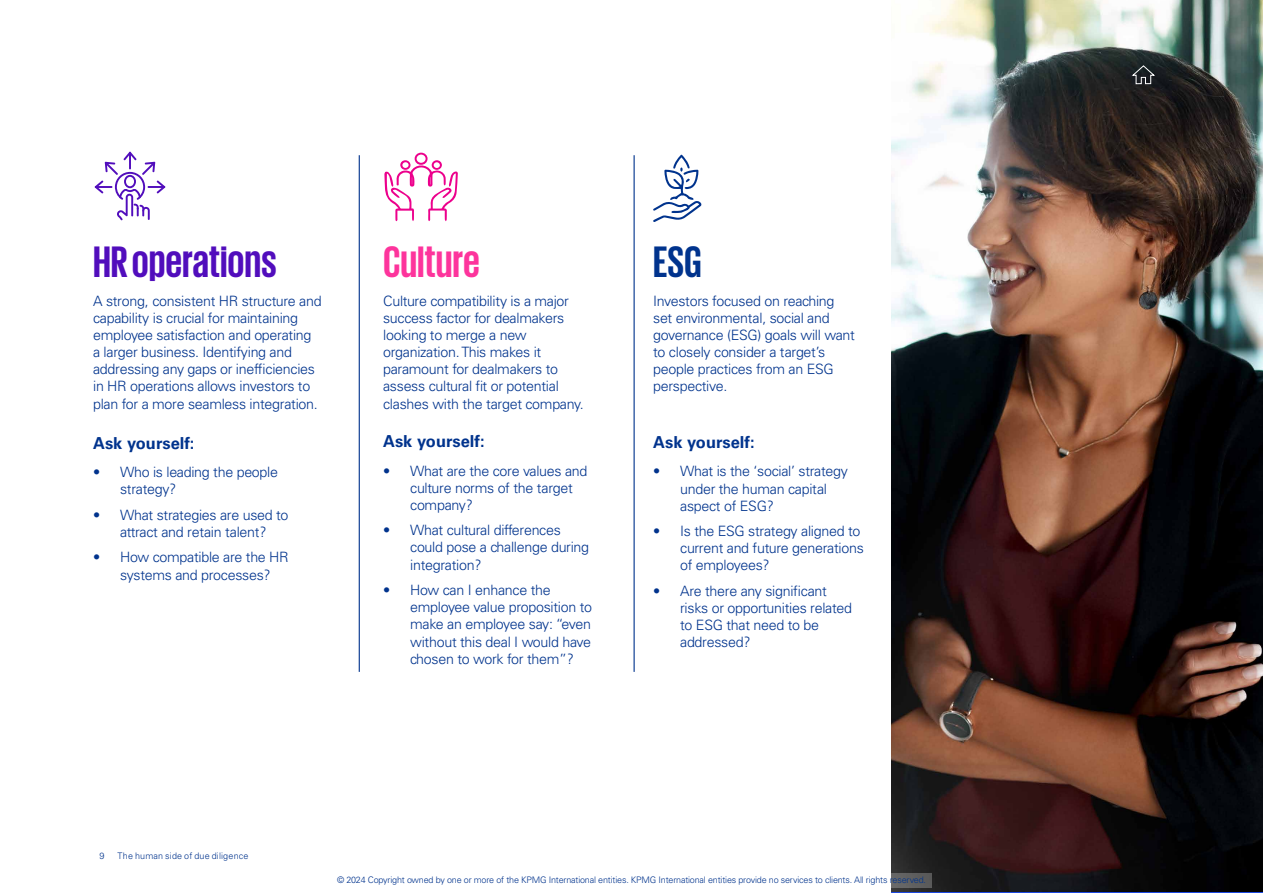
<style>
.page{position:relative;width:1263px;height:893px;background:#fff}
.page>*{position:absolute;margin:0;border:0;box-sizing:border-box;transform-origin:0 0}
.t1{font:700 45px "KPMG";color:#510dbc}
.t2{font:700 45px "KPMG";color:#fd349c}
.t3{font:700 45px "KPMG";color:#00338d}
.t4{font:700 16.5px "Univers LT Std";color:#01338d}
.t5{font:300 14.25px/17.1px "Univers LT Std";letter-spacing:-.02em;color:#01338d}
.t6{font:300 9px "Univers LT Std";letter-spacing:-.02em;color:#00338d}
.t7{font:300 9px "Univers LT Std";letter-spacing:.02em;color:#01338d}
</style>
<div class="page">
<hr style="left:359px;top:155px;width:1px;height:517px;background:#01338d">
<hr style="left:633px;top:155px;width:2px;height:517px;background:#01338d">
<img style="left:891px;top:0;width:372px;height:891px">
<svg style="left:95px;top:152px;width:70px;height:68px"></svg>
<svg style="left:384px;top:153px;width:74px;height:68px"></svg>
<svg style="left:653px;top:155px;width:49px;height:67px"></svg>
<svg style="left:1131px;top:65px;width:25px;height:19px"></svg>
<div style="left:332px;top:873px;width:600px;height:14px;background:#fff"></div>
<h1 class="t1" style="left:93px;top:239px;width:185px">HRoperations</h1>
<p class="t5" style="left:93px;top:292px;width:230px">A strong, consistent HR structure and capability is crucial for maintaining employee satisfaction and operating a larger business. Identifying and addressing any gaps or inefficiencies in HR operations allows investors to plan for a more seamless integration.</p>
<p class="t4" style="left:93px;top:433px;width:103px">Ask yourself:</p>
<p class="t5" style="left:120px;top:463px;width:159px;text-indent:-27px">• Who is leading the people strategy?</p>
<p class="t5" style="left:93px;top:506px;width:197px;text-align:center">• What strategies are used to attract and retain talent?</p>
<p class="t5" style="left:120px;top:549px;width:170px;text-indent:-27px">• How compatible are the HR systems and processes?</p>
<h1 class="t2" style="left:383px;top:239px;width:98px">Culture</h1>
<p class="t5" style="left:383px;top:292px;width:202px">Culture compatibility is a major success factor for dealmakers looking to merge a new organization. This makes it paramount for dealmakers to assess cultural fit or potential clashes with the target company.</p>
<p class="t4" style="left:383px;top:431px;width:103px">Ask yourself:</p>
<p class="t5" style="left:410px;top:462px;width:179px;text-indent:-27px">• What are the core values and culture norms of the target company?</p>
<p class="t5" style="left:410px;top:522px;width:181px;text-indent:-27px">• What cultural differences could pose a challenge during integration?</p>
<p class="t5" style="left:410px;top:582px;width:184px;text-indent:-27px">• How can I enhance the employee value proposition to make an employee say: “even without this deal I would have chosen to work for them”?</p>
<h1 class="t3" style="left:653px;top:239px;width:50px">ESG</h1>
<p class="t5" style="left:653px;top:292px;width:203px">Investors focused on reaching set environmental, social and governance (ESG) goals will want to closely consider a target’s people practices from an ESG perspective.</p>
<p class="t4" style="left:653px;top:432px;width:103px">Ask yourself:</p>
<p class="t5" style="left:680px;top:463px;width:169px;text-indent:-27px">• What is the ‘social’ strategy under the human capital aspect of ESG?</p>
<p class="t5" style="left:680px;top:523px;width:185px;text-indent:-27px">• Is the ESG strategy aligned to current and future generations of employees?</p>
<p class="t5" style="left:680px;top:582px;width:173px;text-indent:-27px">• Are there any significant risks or opportunities related to ESG that need to be addressed?</p>
<p class="t7" style="left:100px;top:851px;width:7px">9</p>
<p class="t7" style="left:118px;top:851px;width:132px">The human side of due diligence</p>
<p class="t6" style="left:337px;top:875px;width:590px">© 2024 Copyright owned by one or more of the KPMG International entities. KPMG International entities provide no services to clients. All rights reserved.</p>
</div>
